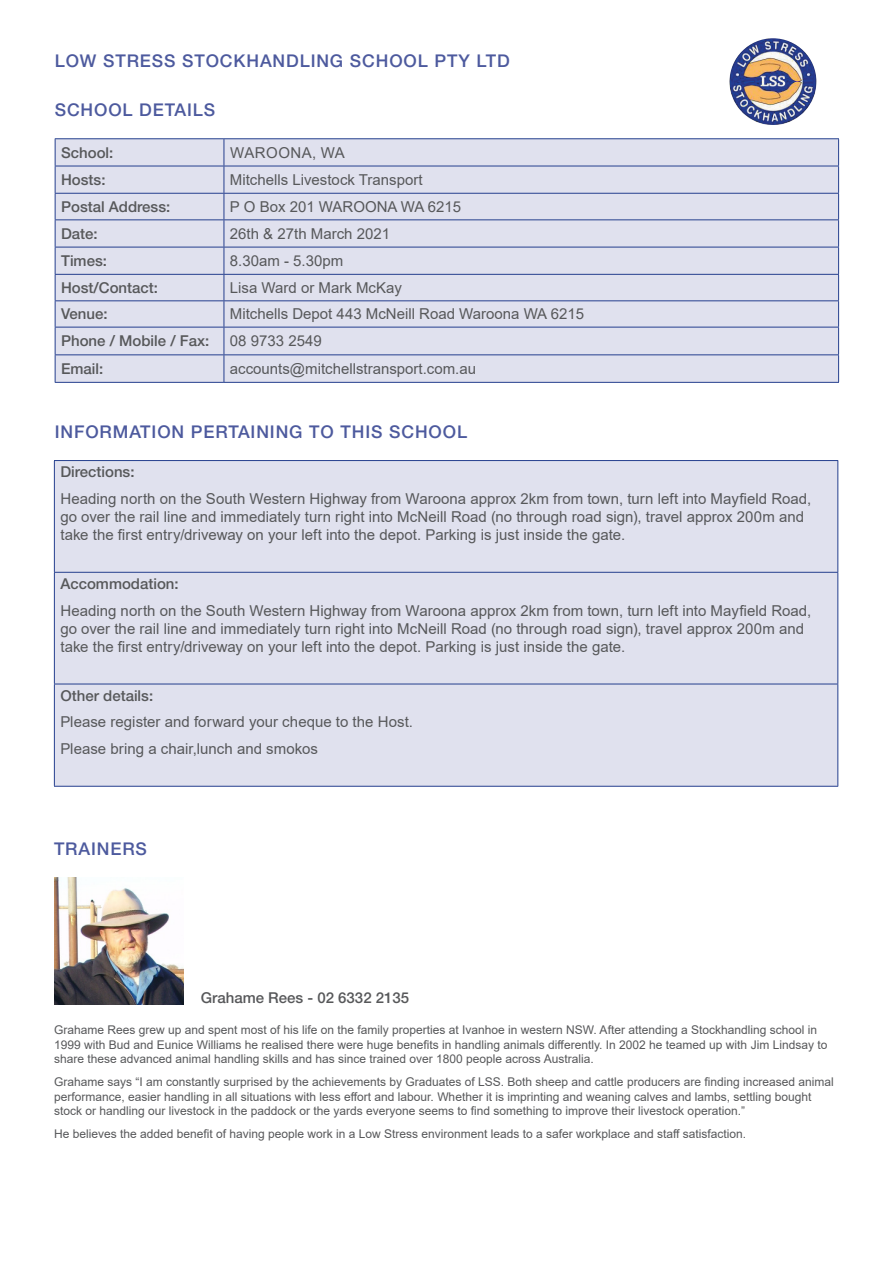
<style>
.page{position:relative;width:893px;height:1263px;background:#fff}
.page>*{position:absolute;margin:0;border:0;box-sizing:border-box;transform-origin:0 0}
.t1{font:500 17.55px "Helvetica Neue";letter-spacing:.05em;color:#4d5a9e}
.t2{font:15px/18px "Arial";color:#57585a}
.t3{font:500 15px "Helvetica Neue";color:#57585a}
.t4{font:15px "Arial";letter-spacing:.035em;color:#57585a}
.t5{font:12px/14.4px "Arial";color:#57585a}
</style>
<div class="page">
<div style="left:55px;top:461px;width:782px;height:325px;background:#e0e1ee"></div>
<hr style="left:54px;top:460px;width:784px;height:1px;background:#253f8e">
<hr style="left:54px;top:461px;width:1px;height:111px;background:#253f8e">
<hr style="left:837px;top:461px;width:1px;height:111px;background:#253f8e">
<hr style="left:54px;top:572px;width:784px;height:1px;background:#253f8e">
<hr style="left:54px;top:573px;width:1px;height:111px;background:#253f8e">
<hr style="left:837px;top:573px;width:1px;height:111px;background:#253f8e">
<hr style="left:54px;top:684px;width:784px;height:1px;background:#253f8e">
<hr style="left:54px;top:684px;width:1px;height:102px;background:#253f8e">
<hr style="left:837px;top:684px;width:1px;height:102px;background:#253f8e">
<hr style="left:54px;top:786px;width:784px;height:1px;background:#253f8e">
<img style="left:729px;top:38px;width:87px;height:87px">
<div style="left:56px;top:139px;width:782px;height:243px;background:#e0e1ee"></div>
<hr style="left:55px;top:166px;width:169px;height:1px;background:#253f8e">
<hr style="left:224px;top:166px;width:615px;height:1px;background:#253f8e">
<hr style="left:55px;top:193px;width:169px;height:1px;background:#253f8e">
<hr style="left:224px;top:193px;width:615px;height:1px;background:#253f8e">
<hr style="left:55px;top:219px;width:169px;height:1px;background:#253f8e">
<hr style="left:224px;top:219px;width:615px;height:1px;background:#253f8e">
<hr style="left:55px;top:247px;width:169px;height:1px;background:#253f8e">
<hr style="left:224px;top:247px;width:615px;height:1px;background:#253f8e">
<hr style="left:55px;top:274px;width:169px;height:1px;background:#253f8e">
<hr style="left:224px;top:274px;width:615px;height:1px;background:#253f8e">
<hr style="left:55px;top:300px;width:169px;height:1px;background:#253f8e">
<hr style="left:224px;top:300px;width:615px;height:1px;background:#253f8e">
<hr style="left:55px;top:327px;width:169px;height:1px;background:#253f8e">
<hr style="left:224px;top:327px;width:615px;height:1px;background:#253f8e">
<hr style="left:55px;top:354px;width:169px;height:1px;background:#253f8e">
<hr style="left:224px;top:354px;width:615px;height:1px;background:#253f8e">
<hr style="left:55px;top:138px;width:169px;height:1px;background:#253f8e">
<svg style="left:55px;top:139px;width:1px;height:243px"></svg>
<hr style="left:55px;top:382px;width:169px;height:1px;background:#253f8e">
<hr style="left:224px;top:138px;width:615px;height:1px;background:#253f8e">
<svg style="left:224px;top:139px;width:1px;height:243px"></svg>
<svg style="left:838px;top:139px;width:1px;height:243px"></svg>
<hr style="left:224px;top:382px;width:615px;height:1px;background:#253f8e">
<img style="left:54px;top:877px;width:130px;height:127px">
<p class="t1" style="left:55px;top:50px;width:456px">LOW STRESS STOCKHANDLING SCHOOL PTY LTD</p>
<p class="t1" style="left:55px;top:99px;width:162px">SCHOOL DETAILS</p>
<p class="t3" style="left:61px;top:143px;width:54px">School:</p>
<p class="t4" style="left:230px;top:142px;width:116px">WAROONA, WA</p>
<p class="t3" style="left:61px;top:171px;width:46px">Hosts:</p>
<p class="t2" style="left:230px;top:171px;width:194px">Mitchells Livestock Transport</p>
<p class="t3" style="left:61px;top:198px;width:111px">Postal Address:</p>
<p class="t2" style="left:230px;top:198px;width:233px">P O Box 201 WAROONA WA 6215</p>
<p class="t3" style="left:61px;top:225px;width:38px">Date:</p>
<p class="t2" style="left:230px;top:225px;width:162px">26th &amp; 27th March 2021</p>
<p class="t3" style="left:61px;top:252px;width:47px">Times:</p>
<p class="t2" style="left:230px;top:252px;width:115px">8.30am - 5.30pm</p>
<p class="t3" style="left:61px;top:279px;width:98px">Host/Contact:</p>
<p class="t2" style="left:230px;top:279px;width:173px">Lisa Ward or Mark McKay</p>
<p class="t3" style="left:61px;top:305px;width:48px">Venue:</p>
<p class="t2" style="left:230px;top:305px;width:356px">Mitchells Depot 443 McNeill Road Waroona WA 6215</p>
<p class="t3" style="left:61px;top:332px;width:150px">Phone / Mobile / Fax:</p>
<p class="t2" style="left:230px;top:332px;width:93px">08 9733 2549</p>
<p class="t3" style="left:61px;top:360px;width:44px">Email:</p>
<p class="t2" style="left:230px;top:360px;width:248px">accounts@mitchellstransport.com.au</p>
<p class="t1" style="left:55px;top:421px;width:414px">INFORMATION PERTAINING TO THIS SCHOOL</p>
<p class="t3" style="left:60px;top:463px;width:76px">Directions:</p>
<p class="t2" style="left:60px;top:489px;width:752px">Heading north on the South Western Highway from Waroona approx 2km from town, turn left into Mayfield Road, go over the rail line and immediately turn right into McNeill Road (no through road sign), travel approx 200m and take the first entry/driveway on your left into the depot. Parking is just inside the gate.</p>
<p class="t3" style="left:60px;top:575px;width:120px">Accommodation:</p>
<p class="t2" style="left:60px;top:601px;width:752px">Heading north on the South Western Highway from Waroona approx 2km from town, turn left into Mayfield Road, go over the rail line and immediately turn right into McNeill Road (no through road sign), travel approx 200m and take the first entry/driveway on your left into the depot. Parking is just inside the gate.</p>
<p class="t3" style="left:60px;top:686px;width:94px">Other details:</p>
<p class="t2" style="left:60px;top:713px;width:354px">Please register and forward your cheque to the Host.</p>
<p class="t2" style="left:60px;top:739px;width:259px">Please bring a chair,lunch and smokos</p>
<p class="t1" style="left:54px;top:838px;width:95px">TRAINERS</p>
<p class="t3" style="left:201px;top:989px;width:210px">Grahame Rees - 02 6332 2135</p>
<p class="t5" style="left:54px;top:1023px;width:775px">Grahame Rees grew up and spent most of his life on the family properties at Ivanhoe in western NSW. After attending a Stockhandling school in<br>1999 with Bud and Eunice Williams he realised there were huge benefits in handling animals differently. In 2002 he teamed up with Jim Lindsay to share these advanced animal handling skills and has since trained over 1800 people across Australia.</p>
<p class="t5" style="left:54px;top:1074px;width:781px">Grahame says “I am constantly surprised by the achievements by Graduates of LSS. Both sheep and cattle producers are finding increased animal performance, easier handling in all situations with less effort and labour. Whether it is imprinting and weaning calves and lambs, settling bought stock or handling our livestock in the paddock or the yards everyone seems to find something to improve their livestock operation.”</p>
<p class="t5" style="left:54px;top:1126px;width:694px">He believes the added benefit of having people work in a Low Stress environment leads to a safer workplace and staff satisfaction.</p>
</div>
